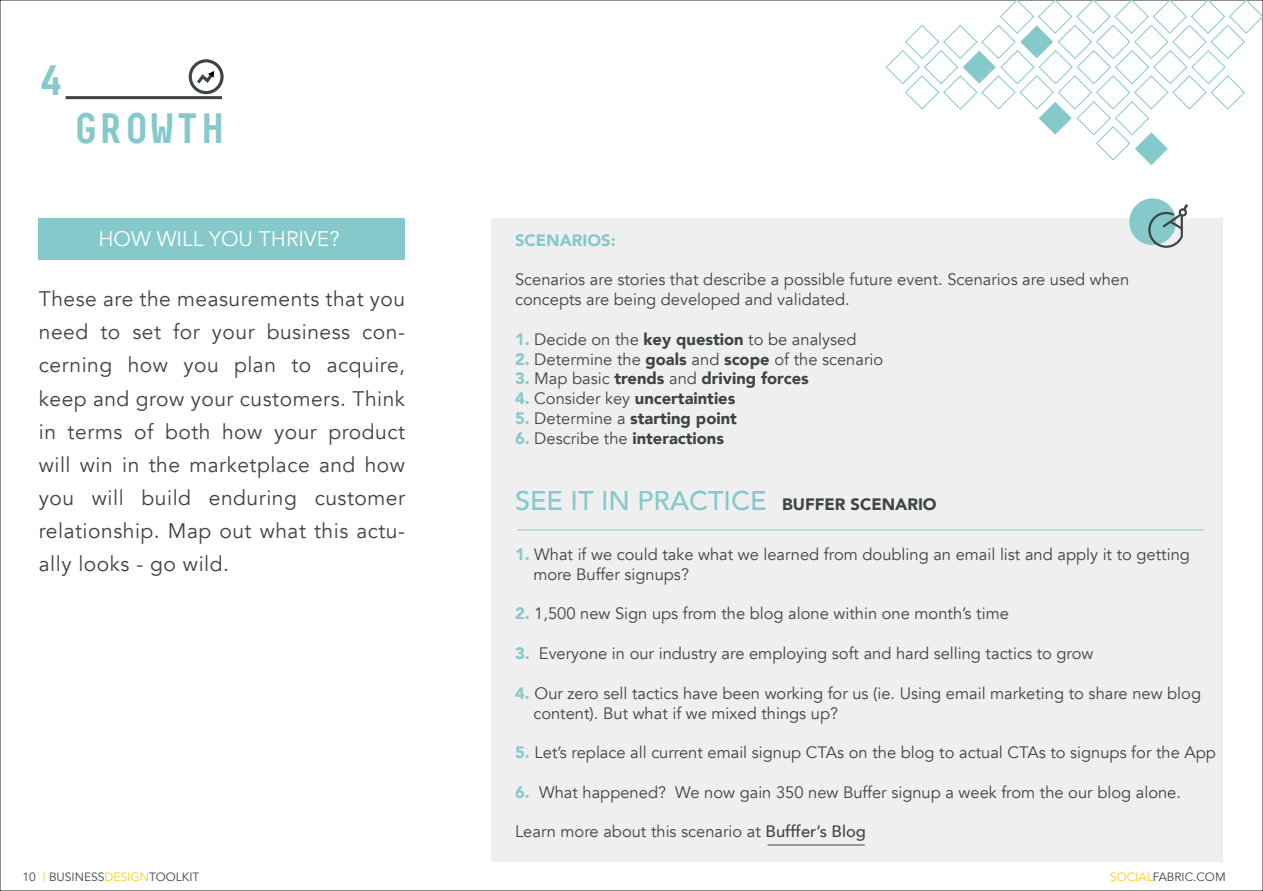
<style>
.page{position:relative;width:1263px;height:891px;background:#fff}
.page>*{position:absolute;margin:0;border:0;box-sizing:border-box;transform-origin:0 0}
.t1{font:700 42.15px "Decima Mono W01";color:#85c9ca}
.t2{font:500 27px "Avenir";color:#85c9ca}
.t3{font:21px/33px "Avenir";letter-spacing:.025em;color:#3d4543;text-align:justify}
.t4{font:21px "Avenir";color:#fff}
.t5{font:16.5px/19.8px "Avenir";color:#3d4543}
.t6{font:900 16.5px "Avenir";color:#3d4543}
.t7{font:900 16.5px "Avenir";color:#85c9ca}
.t8{font:12px "Avenir";color:#3d4543}
.s1{font-weight:900;color:#85c9ca}
.s2{font-weight:900}
.s3{color:#85c9ca}
.s4{font-weight:400}
.s5{font-weight:500}
.s6{color:#fbcc0a}
</style>
<div class="page">
<div style="left:492px;top:218px;width:731px;height:643px;background:#efefef"></div>
<svg style="left:885px;top:0;width:378px;height:165px"></svg>
<hr style="left:66px;top:96px;width:156px;height:3px;background:#3d4543">
<svg style="left:190px;top:61px;width:32px;height:32px"></svg>
<div style="left:189px;top:59px;width:35px;height:35px;border:3px solid #3d4543;border-radius:50%"></div>
<svg style="left:194px;top:70px;width:22px;height:17px"></svg>
<div style="left:39px;top:218px;width:366px;height:41px;background:#85c9ca"></div>
<div style="left:1129px;top:198px;width:47px;height:47px;background:#85c9ca;border-radius:50%"></div>
<svg style="left:1147px;top:204px;width:41px;height:44px"></svg>
<hr style="left:517px;top:529px;width:686px;height:1px;background:#85c9ca">
<hr style="left:767px;top:844px;width:98px;height:1px;background:#3d4543">
<h1 class="t1" style="left:39px;top:55px;width:27px">4</h1>
<h1 class="t1" style="left:74px;top:103px;width:153px">GROWTH</h1>
<p class="t4" style="left:98px;top:226px;width:242px">HOW WILL YOU THRIVE?</p>
<p class="t7" style="left:515px;top:226px;width:102px">SCENARIOS:</p>
<p class="t5" style="left:515px;top:270px;width:616px">Scenarios are stories that describe a possible future event. Scenarios are used when concepts are being developed and validated.</p>
<p class="t5" style="left:515px;top:329px;width:343px"><span class="s1">1.</span> Decide on the <span class="s2">key question</span> to be analysed</p>
<p class="t5" style="left:515px;top:349px;width:370px"><span class="s1">2.</span> Determine the <span class="s2">goals</span> and <span class="s2">scope</span> of the scenario</p>
<p class="t6" style="left:515px;top:364px;width:295px"><span class="s3">3.</span> <span class="s4">Map basic</span> trends <span class="s4">and</span> driving forces</p>
<p class="t6" style="left:515px;top:384px;width:222px"><span class="s3">4.</span> <span class="s4">Consider key</span> uncertainties</p>
<p class="t6" style="left:515px;top:404px;width:223px"><span class="s3">5.</span> <span class="s4">Determine a</span> starting point</p>
<p class="t6" style="left:515px;top:424px;width:210px"><span class="s3">6.</span> <span class="s4">Describe the</span> interactions</p>
<p class="t3" style="left:39px;top:283px;width:368px">These are the measurements that you need to set for your business con&shy;cerning how you plan to acquire, keep and grow your customers. Think in terms of both how your product will win in the marketplace and how you will build enduring customer relationship. Map out what this actu&shy;ally looks - go wild.</p>
<h2 class="t2" style="left:515px;top:477px;width:253px">SEE IT IN PRACTICE</h2>
<p class="t6" style="left:782px;top:490px;width:156px">BUFFER SCENARIO</p>
<p class="t5" style="left:533px;top:544px;width:658px;text-indent:-18px"><span class="s1">1.</span> What if we could take what we learned from doubling an email list and apply it to getting more Buffer signups?</p>
<p class="t5" style="left:515px;top:604px;width:495px"><span class="s1">2.</span> 1,500 new Sign ups from the blog alone within one month’s time</p>
<p class="t5" style="left:515px;top:643px;width:580px"><span class="s1">3.</span> Everyone in our industry are employing soft and hard selling tactics to grow</p>
<p class="t5" style="left:533px;top:683px;width:669px;text-indent:-18px"><span class="s1">4.</span> Our zero sell tactics have been working for us (ie. Using email marketing to share new blog content). But what if we mixed things up?</p>
<p class="t5" style="left:515px;top:742px;width:702px"><span class="s1">5.</span> Let’s replace all current email signup CTAs on the blog to actual CTAs to signups for the App</p>
<p class="t5" style="left:515px;top:782px;width:667px"><span class="s1">6.</span> What happened? We now gain 350 new Buffer signup a week from the our blog alone.</p>
<p class="t5" style="left:515px;top:821px;width:352px">Learn more about this scenario at <span class="s5">Bufffer’s Blog</span></p>
<p class="t8" style="left:23px;top:869px;width:179px">10 <span class="s6">|</span> BUSINESS<span class="s6">DESIGN</span>TOOLKIT</p>
<p class="t8" style="left:1110px;top:869px;width:117px"><span class="s6">SOCIAL</span>FABRIC.COM</p>
</div>
